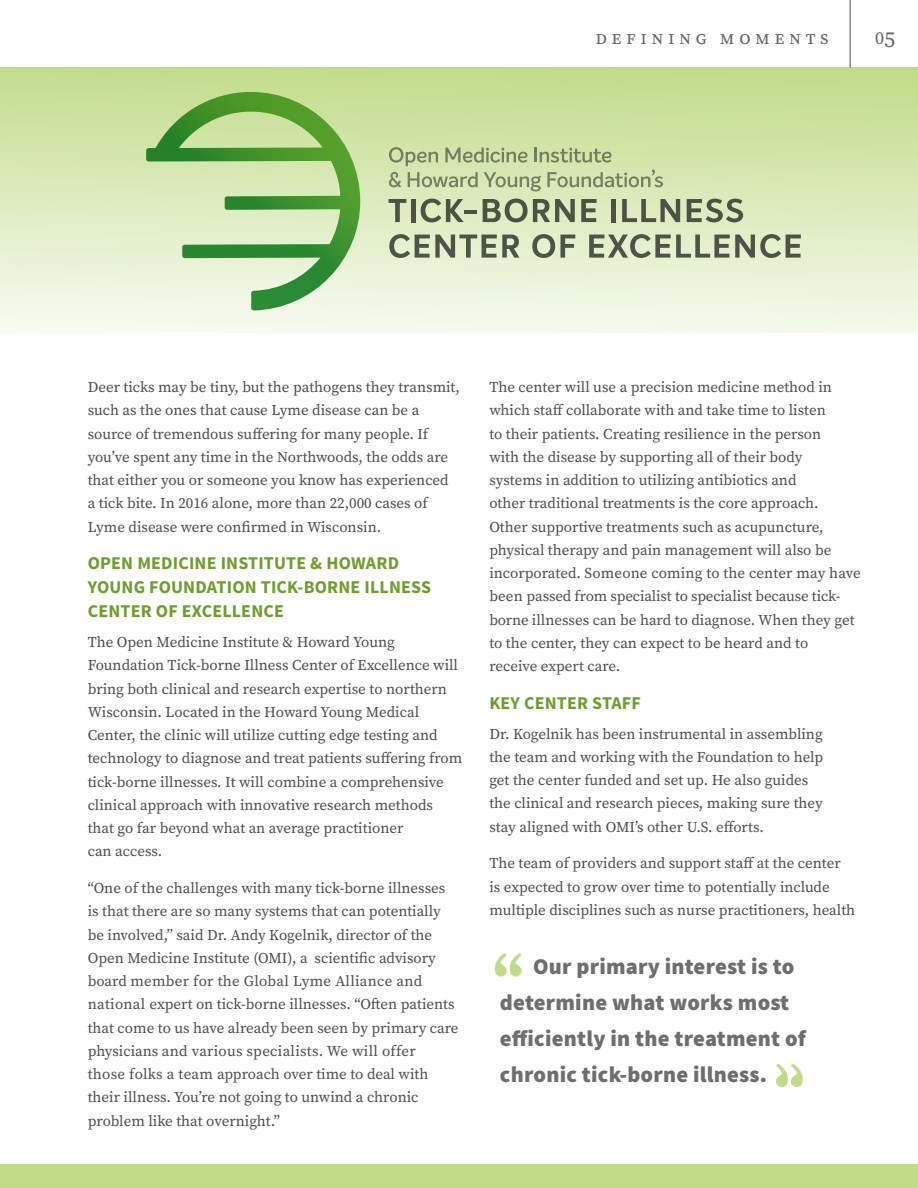
<style>
.page{position:relative;width:918px;height:1188px;background:#fff}
.page>*{position:absolute;margin:0;border:0;box-sizing:border-box;transform-origin:0 0}
.t1{font:900 22.5px/36px "Source Sans Pro";letter-spacing:.01em;color:#6e6e6e}
.t2{font:700 18px/24px "Source Sans Pro";letter-spacing:.01em;color:#6f9d2f}
.t3{font:18px "Source Serif Pro";color:#636466}
.t4{font:15px/23.2px "Source Serif Pro";color:#4d4d4f}
.s1{font-size:22.5px}
</style>
<div class="page">
<div style="left:0;top:68px;width:918px;height:265px;background:linear-gradient(to bottom,#c1dc8a,#f6faef)"></div>
<svg style="left:146px;top:92px;width:214px;height:219px;background:#add094"></svg>
<svg style="left:389px;top:199px;width:17px;height:23px"></svg>
<hr style="left:411px;top:199px;width:4px;height:23px;background:#4c5244">
<svg style="left:421px;top:199px;width:43px;height:23px"></svg>
<hr style="left:465px;top:210px;width:12px;height:4px;background:#4c5244">
<svg style="left:483px;top:199px;width:92px;height:23px;background:#929c80"></svg>
<svg style="left:581px;top:199px;width:16px;height:23px"></svg>
<div style="left:611px;top:199px;width:5px;height:23px;background:#4c5244"></div>
<svg style="left:622px;top:199px;width:58px;height:23px"></svg>
<svg style="left:687px;top:199px;width:56px;height:23px"></svg>
<svg style="left:389px;top:234px;width:131px;height:24px;background:#a3ab94"></svg>
<svg style="left:532px;top:234px;width:43px;height:24px"></svg>
<svg style="left:589px;top:234px;width:212px;height:24px;background:#a5ae95"></svg>
<svg style="left:389px;top:147px;width:49px;height:19px"></svg>
<svg style="left:445px;top:147px;width:83px;height:16px"></svg>
<hr style="left:534px;top:147px;width:3px;height:15px;background:#8a8c8e">
<svg style="left:540px;top:148px;width:72px;height:15px"></svg>
<svg style="left:389px;top:172px;width:13px;height:15px"></svg>
<svg style="left:408px;top:172px;width:70px;height:15px"></svg>
<svg style="left:484px;top:172px;width:57px;height:19px"></svg>
<svg style="left:547px;top:169px;width:116px;height:18px;background:#b9c99b"></svg>
<hr style="left:850px;top:0;width:1px;height:68px;background:#4d4d4f">
<svg style="left:495px;top:953px;width:27px;height:24px"></svg>
<svg style="left:776px;top:1064px;width:27px;height:23px"></svg>
<div style="left:0;top:1164px;width:918px;height:24px;background:#c1dc89"></div>
<p class="t3" style="left:596px;top:26px;width:235px">defining moments</p>
<p class="t3" style="left:875px;top:26px;width:22px">0<span class="s1">5</span></p>
<p class="t4" style="left:88px;top:376px;width:374px">Deer ticks may be tiny, but the pathogens they transmit, such as the ones that cause Lyme disease can be a source of tremendous suffering for many people. If you’ve spent any time in the Northwoods, the odds are that either you or someone you know has experienced a tick bite. In 2016 alone, more than 22,000 cases of Lyme disease were confirmed in Wisconsin.</p>
<p class="t2" style="left:88px;top:552px;width:345px">OPEN MEDICINE INSTITUTE &amp; HOWARD<br>YOUNG FOUNDATION TICK-BORNE ILLNESS<br>CENTER OF EXCELLENCE</p>
<p class="t4" style="left:88px;top:631px;width:376px">The Open Medicine Institute &amp; Howard Young Foundation Tick-borne Illness Center of Excellence will bring both clinical and research expertise to northern Wisconsin. Located in the Howard Young Medical Center, the clinic will utilize cutting edge testing and technology to diagnose and treat patients suffering from tick-borne illnesses. It will combine a comprehensive clinical approach with innovative research methods that go far beyond what an average practitioner<br>can access.</p>
<p class="t4" style="left:88px;top:877px;width:372px">“One of the challenges with many tick-borne illnesses is that there are so many systems that can potentially be involved,” said Dr. Andy Kogelnik, director of the Open Medicine Institute (OMI), a scientific advisory board member for the Global Lyme Alliance and national expert on tick-borne illnesses. “Often patients that come to us have already been seen by primary care physicians and various specialists. We will offer<br>those folks a team approach over time to deal with their illness. You’re not going to unwind a chronic problem like that overnight.”</p>
<p class="t4" style="left:489px;top:376px;width:373px">The center will use a precision medicine method in which staff collaborate with and take time to listen<br>to their patients. Creating resilience in the person<br>with the disease by supporting all of their body<br>systems in addition to utilizing antibiotics and<br>other traditional treatments is the core approach.<br>Other supportive treatments such as acupuncture, physical therapy and pain management will also be incorporated. Someone coming to the center may have been passed from specialist to specialist because tick&shy;borne illnesses can be hard to diagnose. When they get to the center, they can expect to be heard and to<br>receive expert care.</p>
<p class="t2" style="left:489px;top:691px;width:153px">KEY CENTER STAFF</p>
<p class="t4" style="left:489px;top:722px;width:335px">Dr. Kogelnik has been instrumental in assembling the team and working with the Foundation to help get the center funded and set up. He also guides the clinical and research pieces, making sure they stay aligned with OMI’s other U.S. efforts.</p>
<p class="t4" style="left:489px;top:852px;width:367px">The team of providers and support staff at the center is expected to grow over time to potentially include multiple disciplines such as nurse practitioners, health</p>
<h1 class="t1" style="left:500px;top:948px;width:308px;text-indent:33px">Our primary interest is to determine what works most efficiently in the treatment of chronic tick-borne illness.</h1>
</div>
